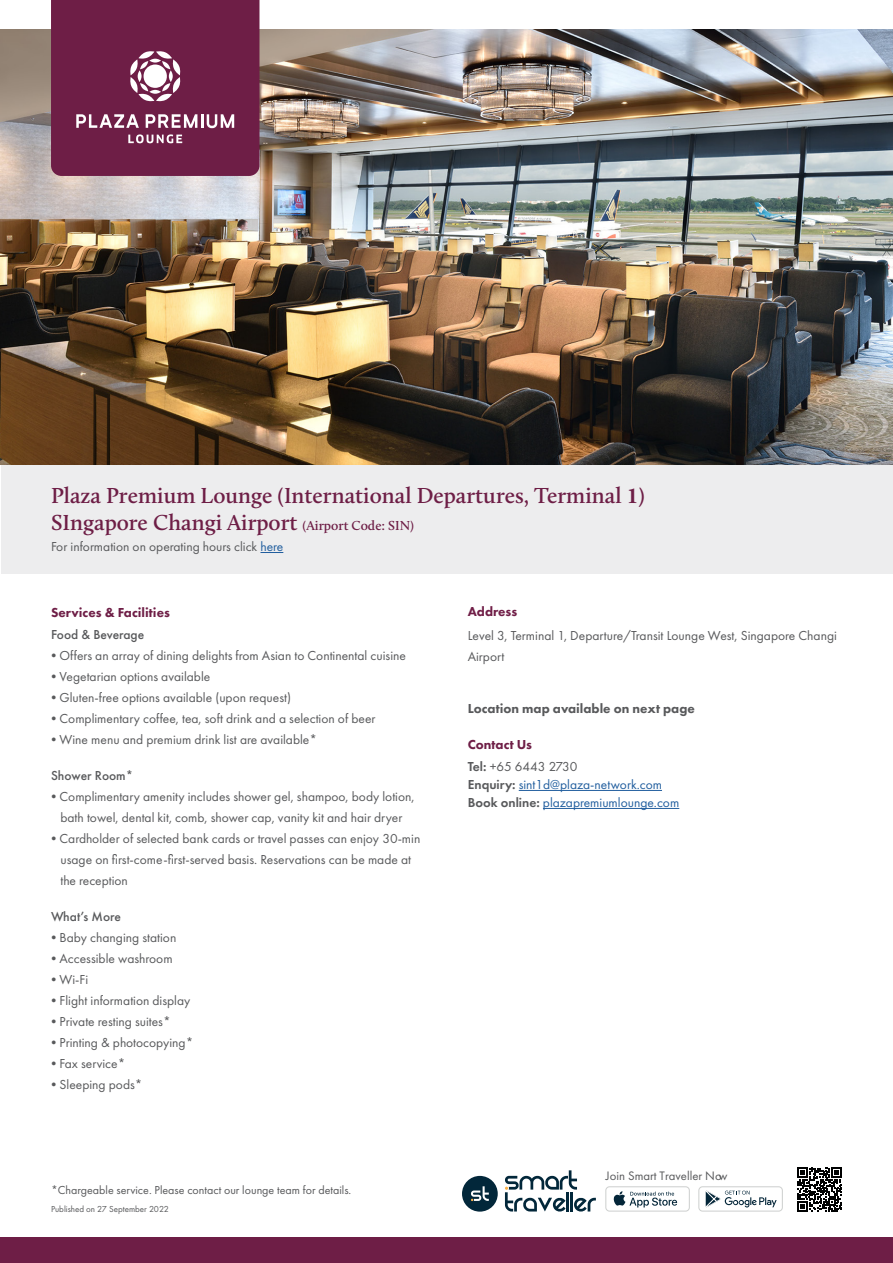
<style>
.page{position:relative;width:893px;height:1263px;background:#fff}
.page>*{position:absolute;margin:0;border:0;box-sizing:border-box;transform-origin:0 0}
.t1{font:600 22.5px/27px "Calluna";color:#6e1e46}
.t2{font:13.5px/21px "Futura PT";color:#58595b}
.t3{font:13.5px/18px "Futura PT";color:#215e9e}
.t4{font:500 13.5px "Futura PT";color:#58595b}
.t5{font:800 13.5px "Futura PT";color:#58595b}
.t6{font:800 13.5px "Futura PT";color:#6e1e46}
.t7{font:800 13.5px "Futura PT";color:#701e47}
.t8{font:12.75px "Futura PT";color:#58595b}
.t9{font:12px "Futura PT";color:#58595b}
.t10{font:9px "Futura PT";color:#58595b}
.s1{font-family:"Adobe Garamond Pro";font-weight:700}
.s2{font-size:13.5px}
.s3{color:#215e9e}
.s4{font-weight:800;color:#6e1e46}
.s5{font-weight:600}
.s6{font-weight:600;color:#58595b}
</style>
<div class="page">
<div style="left:462px;top:1176px;width:36px;height:35px;background:#02273a;border-radius:50%"></div>
<svg style="left:471px;top:1186px;width:18px;height:15px"></svg>
<svg style="left:505px;top:1170px;width:91px;height:42px"></svg>
<svg style="left:605px;top:1186px;width:85px;height:25px"></svg>
<div style="left:606px;top:1187px;width:83px;height:23px;background:#fff;border-radius:3px"></div>
<svg style="left:613px;top:1191px;width:64px;height:16px"></svg>
<svg style="left:698px;top:1186px;width:85px;height:25px"></svg>
<div style="left:699px;top:1187px;width:83px;height:23px;background:#fff;border-radius:3px"></div>
<svg style="left:705px;top:1190px;width:72px;height:17px"></svg>
<svg style="left:797px;top:1211px;width:41px;height:1px"></svg>
<svg style="left:797px;top:1167px;width:45px;height:44px"></svg>
<div style="left:1px;top:464px;width:891px;height:110px;background:#ededee"></div>
<div style="left:0;top:1237px;width:893px;height:26px;background:#6e1e46"></div>
<img style="left:1px;top:29px;width:892px;height:435px">
<svg style="left:260px;top:552px;width:23px;height:1px"></svg>
<hr style="left:519px;top:790px;width:143px;height:1px;background:#215e9e">
<hr style="left:543px;top:808px;width:136px;height:1px;background:#215e9e">
<svg style="left:51px;top:0;width:208px;height:176px;background:#772c51"></svg>
<h1 class="t1" style="left:51px;top:482px;width:595px">Plaza Premium Lounge (International Departures, Terminal <span class="s1">1</span>)<br>SIngapore Changi Airport <span class="s2">(Airport Code: SIN)</span></h1>
<p class="t2" style="left:51px;top:536px;width:234px">For information on operating hours click <span class="s3">here</span></p>
<p class="t6" style="left:51px;top:604px;width:120px">Services &amp; Facilities</p>
<p class="t4" style="left:51px;top:626px;width:95px">Food &amp; Beverage</p>
<p class="t2" style="left:51px;top:645px;width:356px">• Offers an array of dining delights from Asian to Continental cuisine</p>
<p class="t2" style="left:51px;top:666px;width:161px">• Vegetarian options available</p>
<p class="t2" style="left:51px;top:687px;width:241px">• Gluten-free options available (upon request)</p>
<p class="t2" style="left:51px;top:708px;width:326px">• Complimentary coffee, tea, soft drink and a selection of beer</p>
<p class="t2" style="left:51px;top:729px;width:268px">• Wine menu and premium drink list are available*</p>
<p class="t4" style="left:51px;top:767px;width:84px">Shower Room*</p>
<p class="t2" style="left:51px;top:786px;width:365px;text-align:center">• Complimentary amenity includes shower gel, shampoo, body lotion, bath towel, dental kit, comb, shower cap, vanity kit and hair dryer</p>
<p class="t2" style="left:60px;top:828px;width:361px;text-indent:-9px">• Cardholder of selected bank cards or travel passes can enjoy 30-min usage on first-come-first-served basis. Reservations can be made at the reception</p>
<p class="t4" style="left:51px;top:908px;width:71px">What’s More</p>
<p class="t2" style="left:51px;top:927px;width:127px">• Baby changing station</p>
<p class="t2" style="left:51px;top:948px;width:123px">• Accessible washroom</p>
<p class="t2" style="left:51px;top:969px;width:39px">• Wi-Fi</p>
<p class="t2" style="left:51px;top:990px;width:141px">• Flight information display</p>
<p class="t2" style="left:51px;top:1011px;width:121px">• Private resting suites*</p>
<p class="t2" style="left:51px;top:1032px;width:144px">• Printing &amp; photocopying*</p>
<p class="t2" style="left:51px;top:1053px;width:76px">• Fax service*</p>
<p class="t2" style="left:51px;top:1074px;width:93px">• Sleeping pods*</p>
<p class="t9" style="left:51px;top:1183px;width:302px">*Chargeable service. Please contact our lounge team for details.</p>
<p class="t10" style="left:51px;top:1203px;width:119px">Published on 27 September 2022</p>
<p class="t7" style="left:468px;top:603px;width:51px">Address</p>
<p class="t2" style="left:468px;top:625px;width:371px">Level 3, Terminal 1, Departure/Transit Lounge West, Singapore Changi<br>Airport</p>
<p class="t5" style="left:468px;top:700px;width:229px">Location map available on next page</p>
<p class="t2" style="left:468px;top:733px;width:111px;line-height:22.2px"><span class="s4">Contact Us<br></span><span class="s5">Tel:</span> +65 6443 2730</p>
<p class="t3" style="left:468px;top:775px;width:213px"><span class="s6">Enquiry:</span> sint1d@plaza-network.com<br><span class="s6">Book online:</span> plazapremiumlounge.com</p>
<p class="t8" style="left:606px;top:1168px;width:123px">Join Smart Traveller Now</p>
</div>
